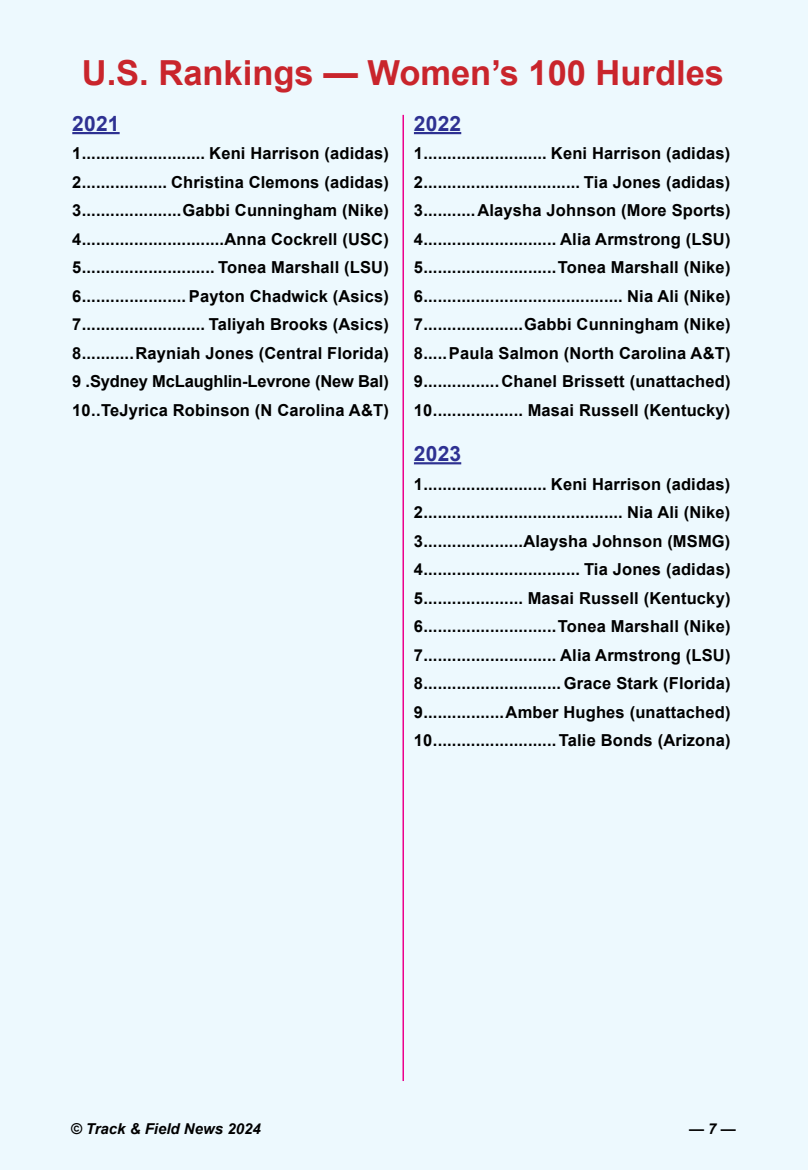
<style>
.page{position:relative;width:808px;height:1170px;background:#fff}
.page>*{position:absolute;margin:0;border:0;box-sizing:border-box;transform-origin:0 0}
.t1{font:700 34.5px "Arial";color:#c9252c}
.t2{font:700 21px "Arial";letter-spacing:.01em;color:#2e3192}
.t3{font:700 16.5px/28.5px "Arial";letter-spacing:.01em;color:#000;text-align:justify}
.t4{font:italic 700 15px "Arial";color:#000}
</style>
<div class="page">
<div style="left:0;top:0;width:808px;height:1169px;background:#edf9fe"></div>
<hr style="left:402px;top:115px;width:2px;height:965px;background:#ec008c">
<hr style="left:72px;top:132px;width:48px;height:2px;background:#2e3192">
<hr style="left:414px;top:132px;width:47px;height:2px;background:#2e3192">
<hr style="left:414px;top:462px;width:47px;height:2px;background:#2e3192">
<h1 class="t1" style="left:82px;top:50px;width:644px">U.S. Rankings — Women’s 100 Hurdles</h1>
<p class="t2" style="left:72px;top:110px;width:49px">2021</p>
<p class="t3" style="left:72px;top:140px;width:318px">1.......................... Keni Harrison (adidas)<br>2.................. Christina Clemons (adidas)<br>3.....................Gabbi Cunningham (Nike)<br>4..............................Anna Cockrell (USC)<br>5............................ Tonea Marshall (LSU)<br>6...................... Payton Chadwick (Asics)<br>7.......................... Taliyah Brooks (Asics)<br>8...........Rayniah Jones (Central Florida)<br>9 .Sydney McLaughlin-Levrone (New Bal)<br>10..TeJyrica Robinson (N Carolina A&amp;T)</p>
<p class="t2" style="left:414px;top:110px;width:49px">2022</p>
<p class="t3" style="left:414px;top:140px;width:318px">1.......................... Keni Harrison (adidas)<br>2................................. Tia Jones (adidas)<br>3...........Alaysha Johnson (More Sports)<br>4............................ Alia Armstrong (LSU)<br>5............................Tonea Marshall (Nike)<br>6.......................................... Nia Ali (Nike)<br>7.....................Gabbi Cunningham (Nike)<br>8.....Paula Salmon (North Carolina A&amp;T)<br>9................Chanel Brissett (unattached)<br>10................... Masai Russell (Kentucky)</p>
<p class="t2" style="left:414px;top:440px;width:49px">2023</p>
<p class="t3" style="left:414px;top:470px;width:318px">1.......................... Keni Harrison (adidas)<br>2.......................................... Nia Ali (Nike)<br>3.....................Alaysha Johnson (MSMG)<br>4................................. Tia Jones (adidas)<br>5..................... Masai Russell (Kentucky)<br>6............................Tonea Marshall (Nike)<br>7............................ Alia Armstrong (LSU)<br>8............................. Grace Stark (Florida)<br>9.................Amber Hughes (unattached)<br>10..........................Talie Bonds (Arizona)</p>
<p class="t4" style="left:71px;top:1119px;width:192px">© Track &amp; Field News 2024</p>
<p class="t4" style="left:689px;top:1119px;width:48px">— 7 —</p>
</div>
